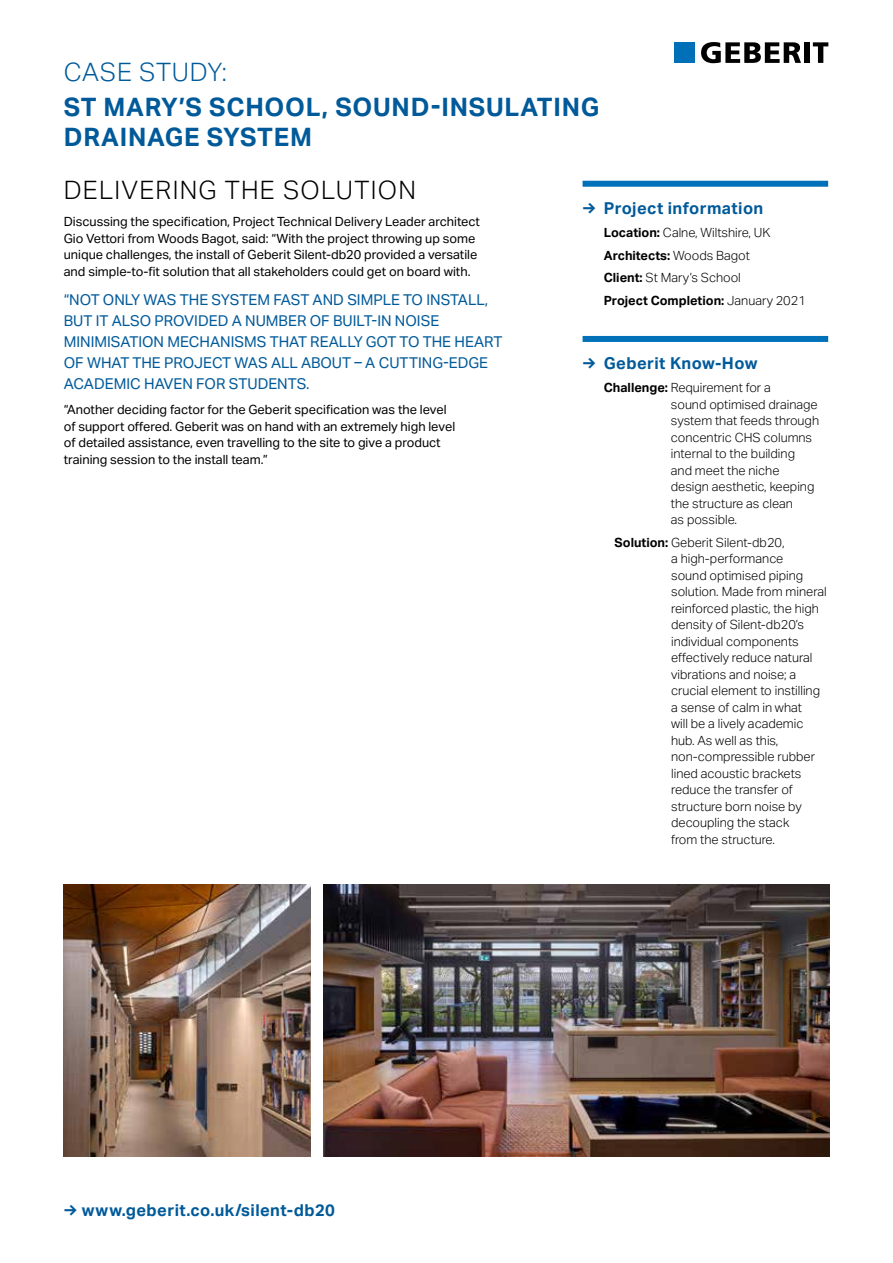
<style>
.page{position:relative;width:893px;height:1263px;background:#fff}
.page>*{position:absolute;margin:0;border:0;box-sizing:border-box;transform-origin:0 0}
.t1{font:700 25.5px/30px "Aktiv Grotesk Geberit";letter-spacing:.03em;color:#005a9a}
.t2{font:300 25.5px "Aktiv Grotesk Geberit";letter-spacing:.05em;color:#000}
.t3{font:300 25.5px "Aktiv Grotesk Geberit";letter-spacing:.03em;color:#005a9a}
.t4{font:700 16.5px "Aktiv Grotesk Geberit";letter-spacing:.025em;color:#005a9a}
.t5{font:15px/21px "Aktiv Grotesk Geberit";color:#005a9a}
.t6{font:300 12.75px/16.5px "Aktiv Grotesk Geberit";color:#000}
.t7{font:12.75px/16.5px "Aktiv Grotesk Geberit";color:#000}
.s1{font-weight:700}
</style>
<div class="page">
<svg style="left:701px;top:42px;width:100px;height:21px"></svg>
<div style="left:804px;top:42px;width:6px;height:21px;background:#000"></div>
<svg style="left:813px;top:42px;width:15px;height:21px"></svg>
<div style="left:675px;top:42px;width:20px;height:21px;background:#0071b9"></div>
<div style="left:583px;top:181px;width:245px;height:6px;background:#0071b9"></div>
<div style="left:583px;top:336px;width:245px;height:6px;background:#0071b9"></div>
<img style="left:64px;top:884px;width:246px;height:273px">
<img style="left:323px;top:884px;width:506px;height:273px">
<h1 class="t3" style="left:64px;top:58px;width:164px">CASE STUDY:</h1>
<h1 class="t1" style="left:64px;top:91px;width:537px">ST MARY’S SCHOOL, SOUND-INSULATING<br>DRAINAGE SYSTEM</h1>
<h1 class="t2" style="left:64px;top:175px;width:354px">DELIVERING THE SOLUTION</h1>
<p class="t7" style="left:64px;top:213px;width:418px">Discussing the specification, Project Technical Delivery Leader architect Gio Vettori from Woods Bagot, said: “With the project throwing up some unique challenges, the install of Geberit Silent-db20 provided a versatile and simple-to-fit solution that all stakeholders could get on board with.</p>
<p class="t5" style="left:64px;top:289px;width:440px">“NOT ONLY WAS THE SYSTEM FAST AND SIMPLE TO INSTALL, BUT IT ALSO PROVIDED A NUMBER OF BUILT-IN NOISE MINIMISATION MECHANISMS THAT REALLY GOT TO THE HEART OF WHAT THE PROJECT WAS ALL ABOUT – A CUTTING-EDGE ACADEMIC HAVEN FOR STUDENTS.</p>
<p class="t7" style="left:64px;top:401px;width:393px">“Another deciding factor for the Geberit specification was the level of support offered. Geberit was on hand with an extremely high level of detailed assistance, even travelling to the site to give a product training session to the install team.”</p>
<p class="t4" style="left:583px;top:198px;width:182px">→ Project information</p>
<p class="t6" style="left:604px;top:221px;width:204px;line-height:22.8px"><span class="s1">Location:</span> Calne, Wiltshire, UK<br><span class="s1">Architects:</span> Woods Bagot<br><span class="s1">Client:</span> St Mary’s School<br><span class="s1">Project Completion:</span> January 2021</p>
<p class="t4" style="left:583px;top:353px;width:176px">→ Geberit Know-How</p>
<p class="t6" style="left:671px;top:379px;width:150px;text-indent:-67px"><span class="s1">Challenge:</span> Requirement for a<br>sound optimised drainage system that feeds through concentric CHS columns internal to the building and meet the niche design aesthetic, keeping the structure as clean<br>as possible.</p>
<p class="t6" style="left:671px;top:534px;width:157px;text-indent:-57px"><span class="s1">Solution:</span> Geberit Silent-db20,<br>a high-performance<br>sound optimised piping solution. Made from mineral reinforced plastic, the high density of Silent-db20’s individual components effectively reduce natural vibrations and noise; a crucial element to instilling a sense of calm in what<br>will be a lively academic hub. As well as this, non-compressible rubber lined acoustic brackets reduce the transfer of structure born noise by decoupling the stack<br>from the structure.</p>
<p class="t4" style="left:64px;top:1200px;width:273px">→ www.geberit.co.uk/silent-db20</p>
</div>
